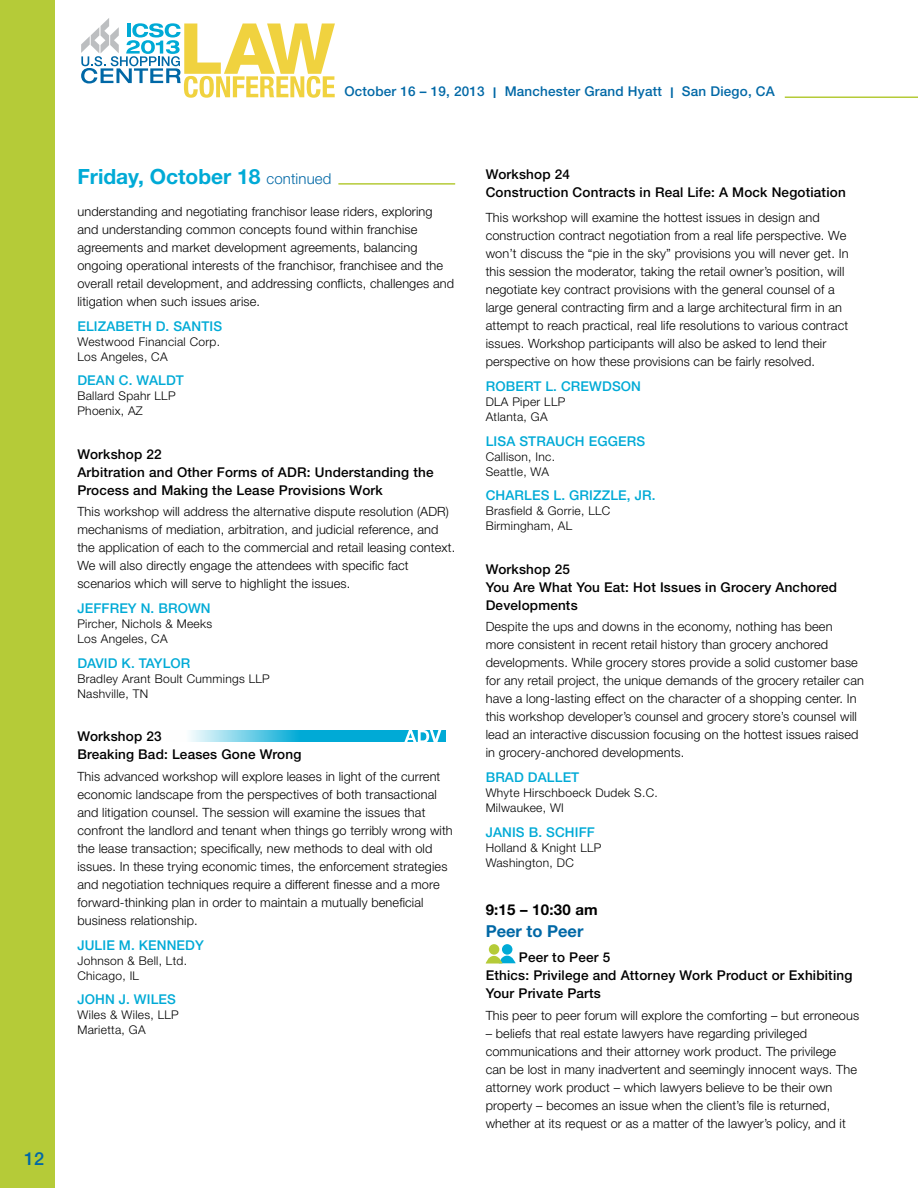
<style>
.page{position:relative;width:918px;height:1188px;background:#fff}
.page>*{position:absolute;margin:0;border:0;box-sizing:border-box;transform-origin:0 0}
.t1{font:700 21px "Helvetica Neue";color:#00aad6}
.t2{font:500 18px "Helvetica Neue";color:#0068a6}
.t3{font:700 16.5px "Helvetica Neue";color:#0068a6}
.t4{font:700 15px "Helvetica Neue";letter-spacing:.015em;color:#000}
.t5{font:500 13.5px/18px "Helvetica Neue";letter-spacing:.015em;color:#000}
.t6{font:500 13.5px "Helvetica Neue";letter-spacing:.01em;color:#00aad6}
.t7{font:500 13.5px "Helvetica Neue";letter-spacing:.015em;color:#0068a6}
.t8{font:500 13.5px "Helvetica Neue";letter-spacing:-.02em;color:#00aad6}
.t9{font:300 12.75px/18px "Helvetica Neue";letter-spacing:.01em;color:#000}
.t10{font:300 12px/15px "Helvetica Neue";letter-spacing:.025em;color:#000}
.s1{font-size:14.85px}
.s2{font-weight:300;font-size:15px;color:#0068a6}
</style>
<div class="page">
<div style="left:0;top:0;width:55px;height:1188px;background:#b5cb38"></div>
<hr style="left:785px;top:96px;width:133px;height:2px;background:#b5cb38">
<svg style="left:81px;top:18px;width:254px;height:80px"></svg>
<svg style="left:190px;top:731px;width:256px;height:11px;fill:#02aad6"></svg>
<svg style="left:404px;top:730px;width:37px;height:12px"></svg>
<div style="left:502px;top:944px;width:10px;height:11px;background:#00aad6;border-radius:50%"></div>
<div style="left:489px;top:944px;width:10px;height:11px;background:#b5cb38;border-radius:50%"></div>
<svg style="left:486px;top:956px;width:30px;height:8px"></svg>
<hr style="left:338px;top:183px;width:117px;height:2px;background:#b5cb38">
<h2 class="t2" style="left:24px;top:1148px;width:22px">12</h2>
<p class="t7" style="left:344px;top:83px;width:432px">October 16 – 19, 2013 <span class="s1">I</span> Manchester Grand Hyatt <span class="s1">I</span> San Diego, CA</p>
<h1 class="t1" style="left:77px;top:164px;width:256px">Friday, October 18 <span class="s2">continued</span></h1>
<p class="t9" style="left:77px;top:202px;width:378px">understanding and negotiating franchisor lease riders, exploring and understanding common concepts found within franchise agreements and market development agreements, balancing ongoing operational interests of the franchisor, franchisee and the overall retail development, and addressing conflicts, challenges and litigation when such issues arise.</p>
<p class="t6" style="left:77px;top:318px;width:144px">Elizabeth D. Santis</p>
<p class="t10" style="left:77px;top:334px;width:144px">Westwood Financial Corp.<br>Los Angeles, CA</p>
<p class="t6" style="left:77px;top:372px;width:105px">Dean C. Waldt</p>
<p class="t10" style="left:77px;top:388px;width:100px">Ballard Spahr LLP<br>Phoenix, AZ</p>
<p class="t5" style="left:77px;top:445px;width:212px">Workshop 22<br>Arbitration and Other Forms of ADR</p>
<p class="t5" style="left:77px;top:463px;width:358px;text-indent:229px">: Understanding the<br>Process and Making the Lease Provisions Work</p>
<p class="t9" style="left:77px;top:503px;width:379px">This workshop will address the alternative dispute resolution (ADR) mechanisms of mediation, arbitration, and judicial reference, and the application of each to the commercial and retail leasing context.<br>We will also directly engage the attendees with specific fact scenarios which will serve to highlight the issues.</p>
<p class="t6" style="left:77px;top:600px;width:135px">Jeffrey N. Brown</p>
<p class="t10" style="left:77px;top:616px;width:136px">Pircher, Nichols &amp; Meeks<br>Los Angeles, CA</p>
<p class="t8" style="left:77px;top:655px;width:115px">David K. Taylor</p>
<p class="t10" style="left:77px;top:671px;width:194px">Bradley Arant Boult Cummings LLP<br>Nashville, TN</p>
<p class="t5" style="left:77px;top:727px;width:225px">Workshop 23<br>Breaking Bad: Leases Gone Wrong</p>
<p class="t9" style="left:77px;top:767px;width:377px">This advanced workshop will explore leases in light of the current economic landscape from the perspectives of both transactional and litigation counsel. The session will examine the issues that confront the landlord and tenant when things go terribly wrong with the lease transaction; specifically, new methods to deal with old issues. In these trying economic times, the enforcement strategies and negotiation techniques require a different finesse and a more forward-thinking plan in order to maintain a mutually beneficial business relationship.</p>
<p class="t6" style="left:77px;top:937px;width:126px">Julie M. Kennedy</p>
<p class="t10" style="left:77px;top:953px;width:111px">Johnson &amp; Bell, Ltd.<br>Chicago, IL</p>
<p class="t6" style="left:77px;top:991px;width:98px">John J. Wiles</p>
<p class="t10" style="left:77px;top:1007px;width:103px">Wiles &amp; Wiles, LLP<br>Marietta, GA</p>
<p class="t5" style="left:486px;top:165px;width:362px">Workshop 24<br>Construction Contracts in Real Life: A Mock Negotiation</p>
<p class="t9" style="left:486px;top:208px;width:364px">This workshop will examine the hottest issues in design and construction contract negotiation from a real life perspective. We won’t discuss the “pie in the sky” provisions you will never get. In this session the moderator, taking the retail owner’s position, will negotiate key contract provisions with the general counsel of a large general contracting firm and a large architectural firm in an attempt to reach practical, real life resolutions to various contract issues. Workshop participants will also be asked to lend their perspective on how these provisions can be fairly resolved.</p>
<p class="t6" style="left:486px;top:378px;width:157px">Robert L. Crewdson</p>
<p class="t10" style="left:486px;top:394px;width:81px">DLA Piper LLP<br>Atlanta, GA</p>
<p class="t6" style="left:486px;top:433px;width:114px">Lisa Strauch Egg</p>
<p class="t6" style="left:618px;top:433px;width:27px">ers</p>
<p class="t10" style="left:486px;top:448px;width:71px">Callison, Inc.<br>Seattle, WA</p>
<p class="t6" style="left:486px;top:487px;width:171px">Charles L. Grizzle, Jr.</p>
<p class="t10" style="left:486px;top:503px;width:126px">Brasfield &amp; Gorrie, LLC<br>Birmingham, AL</p>
<p class="t5" style="left:486px;top:560px;width:353px">Workshop 25<br>You Are What You Eat: Hot Issues in Grocery Anchored<br>Developments</p>
<p class="t9" style="left:486px;top:617px;width:380px">Despite the ups and downs in the economy, nothing has been more consistent in recent retail history than grocery anchored developments. While grocery stores provide a solid customer base for any retail project, the unique demands of the grocery retailer can have a long-lasting effect on the character of a shopping center. In this workshop developer’s counsel and grocery store’s counsel will lead an interactive discussion focusing on the hottest issues raised in grocery-anchored developments.</p>
<p class="t6" style="left:486px;top:769px;width:92px">Brad Dallet</p>
<p class="t10" style="left:486px;top:785px;width:174px">Whyte Hirschboeck Dudek S.C.<br>Milwaukee, WI</p>
<p class="t6" style="left:486px;top:824px;width:102px">Janis B. Schiff</p>
<p class="t10" style="left:486px;top:840px;width:117px">Holland &amp; Knight LLP<br>Washington, DC</p>
<p class="t4" style="left:486px;top:900px;width:114px">9:15 – 10:30 am</p>
<p class="t3" style="left:486px;top:921px;width:99px">Peer to Peer</p>
<p class="t5" style="left:486px;top:948px;width:368px;text-indent:33px">Peer to Peer 5<br>Ethics: Privilege and Attorney Work Product or Exhibiting<br>Your Private Parts</p>
<p class="t9" style="left:486px;top:1006px;width:375px">This peer to peer forum will explore the comforting – but erroneous</p>
<p class="t9" style="left:486px;top:1024px;width:373px">– beliefs that real estate lawyers have regarding privileged communications and their attorney work product. The privilege can be lost in many inadvertent and seemingly innocent ways. The attorney work product – which lawyers believe to be their own property – becomes an issue when the client’s file is returned, whether at its request or as a matter of the lawyer’s policy, and it</p>
</div>
